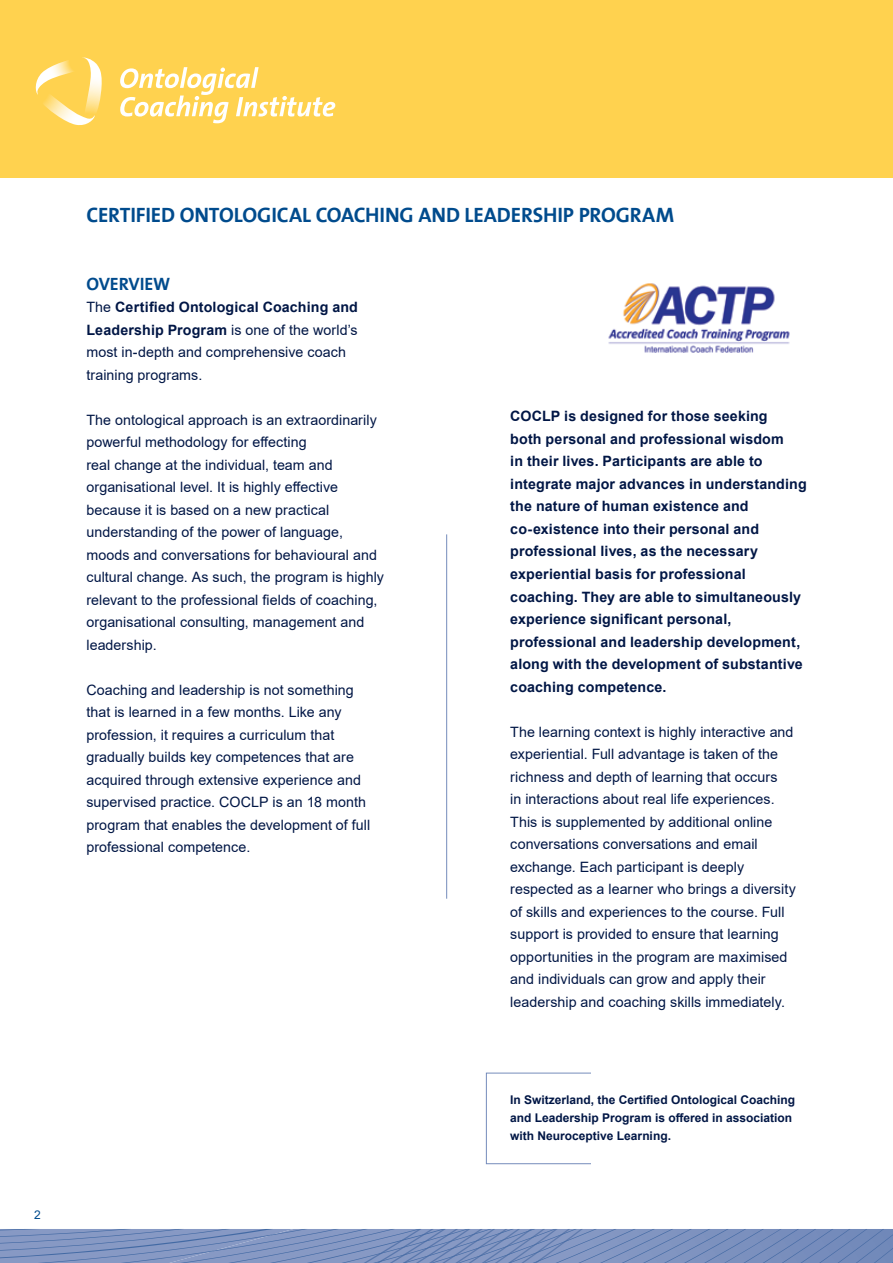
<style>
.page{position:relative;width:893px;height:1263px;background:#fff}
.page>*{position:absolute;margin:0;border:0;box-sizing:border-box;transform-origin:0 0}
.t1{font:21px "The Sans 7 Bold Plain";letter-spacing:-.005em;color:#004b8d}
.t2{font:18px "The Sans 7 Bold Plain";letter-spacing:-.005em;color:#004b8d}
.t3{font:14.25px/22.5px "Arial";letter-spacing:.005em;color:#001645}
.t4{font:700 14.25px/22.5px "Arial";letter-spacing:.01em;color:#001645}
.t5{font:700 12px/18px "Arial";color:#001645}
.t6{font:12px "Arial";color:#004b8d}
.s1{font-weight:700}
</style>
<div class="page">
<svg style="left:0;top:1229px;width:893px;height:34px;background:#7b91be"></svg>
<div style="left:0;top:0;width:893px;height:178px;background:#ffd24f"></div>
<hr style="left:446px;top:534px;width:1px;height:365px;background:#758cbb">
<svg style="left:120px;top:67px;width:215px;height:56px"></svg>
<svg style="left:35px;top:57px;width:67px;height:69px"></svg>
<img style="left:608px;top:283px;width:182px;height:70px">
<p class="t6" style="left:34px;top:1206px;width:8px">2</p>
<h1 class="t1" style="left:86px;top:197px;width:589px">CERTIFIED ONTOLOGICAL COACHING AND LEADERSHIP PROGRAM</h1>
<p class="t2" style="left:86px;top:268px;width:85px">OVERVIEW</p>
<p class="t3" style="left:86px;top:296px;width:273px">The <span class="s1">Certified Ontological Coaching and Leadership Program</span> is one of the world’s most in-depth and comprehensive coach training programs.</p>
<p class="t3" style="left:86px;top:408px;width:299px">The ontological approach is an extraordinarily powerful methodology for effecting<br>real change at the individual, team and organisational level. It is highly effective because it is based on a new practical understanding of the power of language, moods and conversations for behavioural and cultural change. As such, the program is highly relevant to the professional fields of coaching, organisational consulting, management and leadership.</p>
<p class="t3" style="left:86px;top:678px;width:285px">Coaching and leadership is not something that is learned in a few months. Like any profession, it requires a curriculum that gradually builds key competences that are acquired through extensive experience and supervised practice. COCLP is an 18 month program that enables the development of full professional competence.</p>
<p class="t4" style="left:510px;top:405px;width:298px">COCLP is designed for those seeking<br>both personal and professional wisdom<br>in their lives. Participants are able to integrate major advances in understanding the nature of human existence and co-existence into their personal and professional lives, as the necessary experiential basis for professional coaching. They are able to simultaneously experience significant personal, professional and leadership development, along with the development of substantive coaching competence.</p>
<p class="t3" style="left:510px;top:720px;width:287px">The learning context is highly interactive and experiential. Full advantage is taken of the richness and depth of learning that occurs<br>in interactions about real life experiences.<br>This is supplemented by additional online conversations conversations and email exchange. Each participant is deeply respected as a learner who brings a diversity of skills and experiences to the course. Full support is provided to ensure that learning opportunities in the program are maximised and individuals can grow and apply their leadership and coaching skills immediately.</p>
<p class="t5" style="left:510px;top:1091px;width:286px">In Switzerland, the Certified Ontological Coaching and Leadership Program is offered in association with Neuroceptive Learning.</p>
</div>
